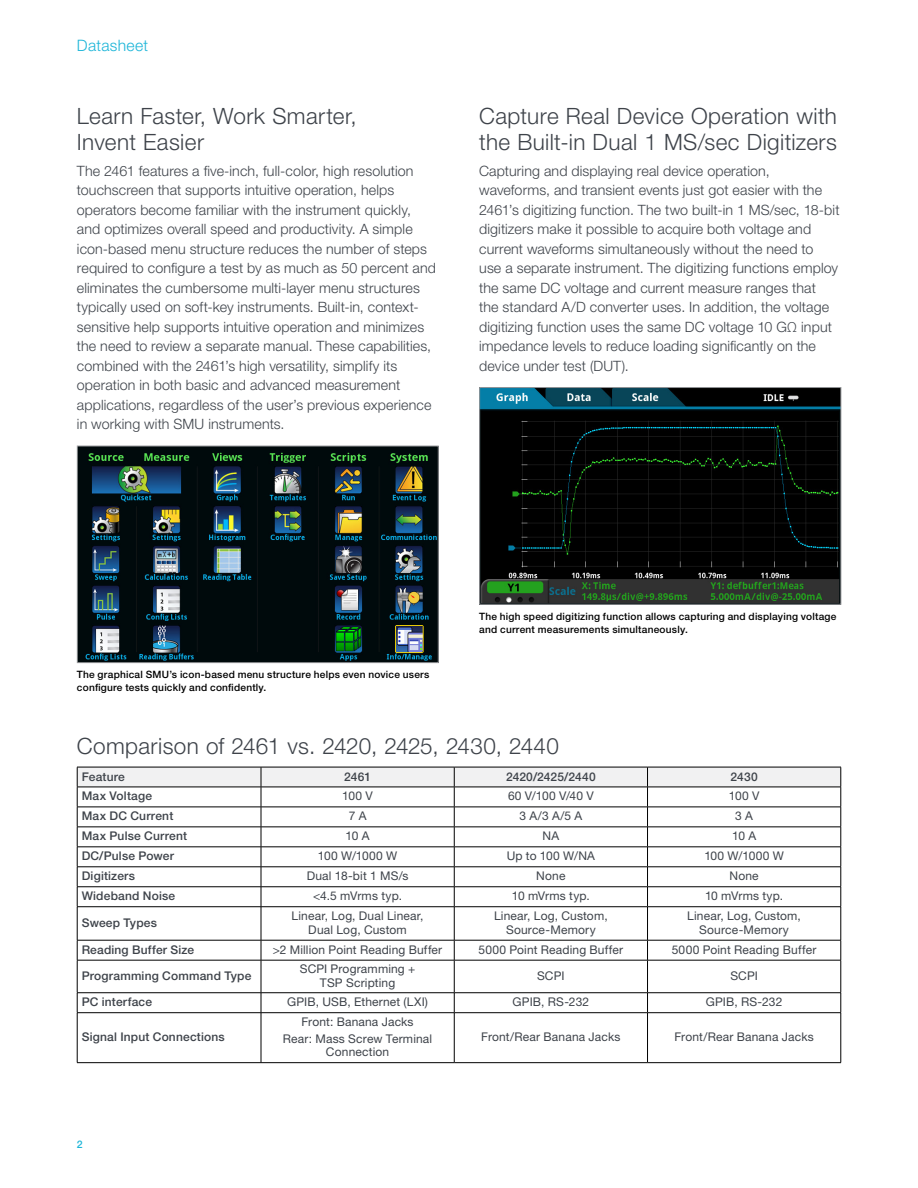
<style>
.page{position:relative;width:918px;height:1188px;background:#fff}
.page>*{position:absolute;margin:0;border:0;box-sizing:border-box;transform-origin:0 0}
.t1{font:300 22.5px/25.5px "Helvetica Neue LT Std";letter-spacing:.015em;color:#3e434a}
.t2{font:300 15.75px "Helvetica Neue LT Std";letter-spacing:.02em;color:#1cb5d8}
.t3{font:300 14.25px/19.5px "Helvetica Neue LT Std";letter-spacing:.01em;color:#3e434a}
.t4{font:12px/13.5px "Helvetica Neue LT Std";letter-spacing:.015em;color:#3e434a;text-align:center}
.t5{font:500 12px "Helvetica Neue LT Std";letter-spacing:.015em;color:#3e434a}
.t6{font:500 10.5px "Helvetica Neue LT Std";color:#1cb5d8}
.t7{font:500 10.2px/13.5px "Helvetica Neue LT Std";letter-spacing:.02em;color:#000}
</style>
<div class="page">
<img style="left:79px;top:448px;width:358px;height:213px">
<div style="left:77px;top:446px;width:362px;height:217px;border:1px solid #939598"></div>
<img style="left:481px;top:389px;width:358px;height:214px">
<div style="left:479px;top:387px;width:362px;height:218px;border:1px solid #939598"></div>
<hr style="left:77px;top:906px;width:184px;height:1px;background:#000">
<hr style="left:261px;top:906px;width:193px;height:1px;background:#000">
<hr style="left:261px;top:907px;width:1px;height:33px;background:#000">
<hr style="left:454px;top:906px;width:194px;height:1px;background:#000">
<hr style="left:454px;top:907px;width:1px;height:33px;background:#000">
<hr style="left:648px;top:906px;width:193px;height:1px;background:#000">
<hr style="left:647px;top:907px;width:1px;height:33px;background:#000">
<hr style="left:77px;top:940px;width:184px;height:1px;background:#000">
<hr style="left:261px;top:940px;width:193px;height:1px;background:#000">
<svg style="left:261px;top:940px;width:1px;height:20px"></svg>
<hr style="left:454px;top:940px;width:194px;height:1px;background:#000">
<svg style="left:454px;top:940px;width:1px;height:20px"></svg>
<hr style="left:648px;top:940px;width:193px;height:1px;background:#000">
<svg style="left:647px;top:940px;width:1px;height:20px"></svg>
<hr style="left:77px;top:960px;width:184px;height:1px;background:#000">
<hr style="left:261px;top:960px;width:193px;height:1px;background:#000">
<hr style="left:261px;top:960px;width:1px;height:32px;background:#000">
<hr style="left:454px;top:960px;width:194px;height:1px;background:#000">
<hr style="left:454px;top:960px;width:1px;height:32px;background:#000">
<hr style="left:648px;top:960px;width:193px;height:1px;background:#000">
<hr style="left:647px;top:960px;width:1px;height:32px;background:#000">
<hr style="left:77px;top:992px;width:184px;height:1px;background:#000">
<hr style="left:261px;top:992px;width:193px;height:1px;background:#000">
<svg style="left:261px;top:993px;width:1px;height:19px"></svg>
<hr style="left:454px;top:992px;width:194px;height:1px;background:#000">
<svg style="left:454px;top:993px;width:1px;height:19px"></svg>
<hr style="left:648px;top:992px;width:193px;height:1px;background:#000">
<svg style="left:647px;top:993px;width:1px;height:19px"></svg>
<hr style="left:77px;top:1012px;width:184px;height:1px;background:#000">
<hr style="left:261px;top:1012px;width:193px;height:1px;background:#000">
<hr style="left:261px;top:1013px;width:1px;height:49px;background:#000">
<hr style="left:454px;top:1012px;width:194px;height:1px;background:#000">
<hr style="left:454px;top:1013px;width:1px;height:49px;background:#000">
<hr style="left:648px;top:1012px;width:193px;height:1px;background:#000">
<hr style="left:647px;top:1013px;width:1px;height:49px;background:#000">
<hr style="left:77px;top:907px;width:1px;height:33px;background:#000">
<hr style="left:841px;top:907px;width:1px;height:33px;background:#000">
<svg style="left:77px;top:940px;width:1px;height:20px"></svg>
<svg style="left:841px;top:940px;width:1px;height:20px"></svg>
<hr style="left:77px;top:960px;width:1px;height:32px;background:#000">
<hr style="left:841px;top:960px;width:1px;height:32px;background:#000">
<svg style="left:77px;top:993px;width:1px;height:19px"></svg>
<svg style="left:841px;top:993px;width:1px;height:19px"></svg>
<hr style="left:77px;top:1013px;width:1px;height:49px;background:#000">
<hr style="left:841px;top:1013px;width:1px;height:49px;background:#000">
<hr style="left:77px;top:1062px;width:184px;height:1px;background:#000">
<hr style="left:261px;top:1062px;width:193px;height:1px;background:#000">
<hr style="left:454px;top:1062px;width:194px;height:1px;background:#000">
<hr style="left:648px;top:1062px;width:193px;height:1px;background:#000">
<svg style="left:77px;top:767px;width:765px;height:139px"></svg>
<hr style="left:77px;top:787px;width:184px;height:1px;background:#000">
<hr style="left:261px;top:787px;width:193px;height:1px;background:#000">
<hr style="left:454px;top:787px;width:194px;height:1px;background:#000">
<hr style="left:648px;top:787px;width:193px;height:1px;background:#000">
<p class="t2" style="left:77px;top:36px;width:73px">Datasheet</p>
<h1 class="t1" style="left:77px;top:103px;width:281px">Learn Faster, Work Smarter,<br>Invent Easier</h1>
<p class="t3" style="left:77px;top:161px;width:361px">The 2461 features a five-inch, full-color, high resolution touchscreen that supports intuitive operation, helps operators become familiar with the instrument quickly, and optimizes overall speed and productivity. A simple icon-based menu structure reduces the number of steps required to configure a test by as much as 50 percent and eliminates the cumbersome multi-layer menu structures typically used on soft-key instruments. Built-in, context&shy;sensitive help supports intuitive operation and minimizes the need to review a separate manual. These capabilities, combined with the 2461’s high versatility, simplify its operation in both basic and advanced measurement applications, regardless of the user’s previous experience in working with SMU instruments.</p>
<h1 class="t1" style="left:479px;top:103px;width:359px">Capture Real Device Operation with the Built-in Dual 1 MS/sec Digitizers</h1>
<p class="t3" style="left:479px;top:161px;width:362px">Capturing and displaying real device operation, waveforms, and transient events just got easier with the 2461’s digitizing function. The two built-in 1 MS/sec, 18-bit digitizers make it possible to acquire both voltage and current waveforms simultaneously without the need to<br>use a separate instrument. The digitizing functions employ the same DC voltage and current measure ranges that<br>the standard A/D converter uses. In addition, the voltage digitizing function uses the same DC voltage 10 GΩ input impedance levels to reduce loading significantly on the device under test (DUT).</p>
<p class="t7" style="left:77px;top:668px;width:354px">The graphical SMU’s icon-based menu structure helps even novice users configure tests quickly and confidently.</p>
<p class="t7" style="left:479px;top:609px;width:359px">The high speed digitizing function allows capturing and displaying voltage and current measurements simultaneously.</p>
<h1 class="t1" style="left:77px;top:733px;width:483px">Comparison of 2461 vs. 2420, 2425, 2430, 2440</h1>
<p class="t5" style="left:82px;top:770px;width:45px">Feature</p>
<p class="t5" style="left:344px;top:770px;width:28px">2461</p>
<p class="t5" style="left:506px;top:770px;width:91px">2420/2425/2440</p>
<p class="t5" style="left:731px;top:770px;width:29px">2430</p>
<p class="t5" style="left:82px;top:789px;width:72px">Max Voltage</p>
<p class="t4" style="left:342px;top:789px;width:32px">100 V</p>
<p class="t4" style="left:508px;top:789px;width:87px">60 V/100 V/40 V</p>
<p class="t4" style="left:729px;top:789px;width:32px">100 V</p>
<p class="t5" style="left:82px;top:809px;width:93px">Max DC Current</p>
<p class="t4" style="left:349px;top:809px;width:19px">7 A</p>
<p class="t4" style="left:519px;top:809px;width:64px">3 A/3 A/5 A</p>
<p class="t4" style="left:735px;top:809px;width:19px">3 A</p>
<p class="t5" style="left:82px;top:829px;width:107px">Max Pulse Current</p>
<p class="t4" style="left:346px;top:829px;width:26px">10 A</p>
<p class="t4" style="left:543px;top:829px;width:18px">NA</p>
<p class="t4" style="left:732px;top:829px;width:26px">10 A</p>
<p class="t5" style="left:82px;top:849px;width:94px">DC/Pulse Power</p>
<p class="t4" style="left:318px;top:849px;width:81px">100 W/1000 W</p>
<p class="t4" style="left:507px;top:849px;width:90px">Up to 100 W/NA</p>
<p class="t4" style="left:704px;top:849px;width:81px">100 W/1000 W</p>
<p class="t5" style="left:82px;top:869px;width:55px">Digitizers</p>
<p class="t4" style="left:307px;top:869px;width:103px">Dual 18-bit 1 MS/s</p>
<p class="t4" style="left:536px;top:869px;width:31px">None</p>
<p class="t4" style="left:730px;top:869px;width:31px">None</p>
<p class="t5" style="left:82px;top:889px;width:95px">Wideband Noise</p>
<p class="t4" style="left:313px;top:889px;width:91px">&lt;4.5 mVrms typ.</p>
<p class="t4" style="left:512px;top:889px;width:80px">10 mVrms typ.</p>
<p class="t4" style="left:705px;top:889px;width:80px">10 mVrms typ.</p>
<p class="t5" style="left:82px;top:916px;width:77px">Sweep Types</p>
<p class="t4" style="left:292px;top:909px;width:134px">Linear, Log, Dual Linear,<br>Dual Log, Custom</p>
<p class="t4" style="left:494px;top:909px;width:115px">Linear, Log, Custom,<br>Source-Memory</p>
<p class="t4" style="left:687px;top:909px;width:115px">Linear, Log, Custom,<br>Source-Memory</p>
<p class="t5" style="left:82px;top:942px;width:114px">Reading Buffer Size</p>
<p class="t4" style="left:273px;top:943px;width:171px">&gt;2 Million Point Reading Buffer</p>
<p class="t4" style="left:479px;top:943px;width:146px">5000 Point Reading Buffer</p>
<p class="t4" style="left:672px;top:943px;width:146px">5000 Point Reading Buffer</p>
<p class="t5" style="left:82px;top:969px;width:171px">Programming Command Type</p>
<p class="t4" style="left:300px;top:962px;width:117px">SCPI Programming +<br>TSP Scripting</p>
<p class="t4" style="left:537px;top:969px;width:29px">SCPI</p>
<p class="t4" style="left:730px;top:969px;width:29px">SCPI</p>
<p class="t5" style="left:82px;top:995px;width:72px">PC interface</p>
<p class="t4" style="left:287px;top:995px;width:142px">GPIB, USB, Ethernet (LXI)</p>
<p class="t4" style="left:513px;top:995px;width:78px">GPIB, RS-232</p>
<p class="t4" style="left:706px;top:995px;width:78px">GPIB, RS-232</p>
<p class="t5" style="left:82px;top:1030px;width:145px">Signal Input Connections</p>
<p class="t4" style="left:283px;top:1014px;width:151px;line-height:16.5px">Front: Banana Jacks<br>Rear: Mass Screw Terminal</p>
<p class="t4" style="left:326px;top:1045px;width:65px">Connection</p>
<p class="t4" style="left:481px;top:1030px;width:141px">Front/Rear Banana Jacks</p>
<p class="t4" style="left:675px;top:1030px;width:141px">Front/Rear Banana Jacks</p>
<p class="t6" style="left:77px;top:1138px;width:7px">2</p>
</div>
